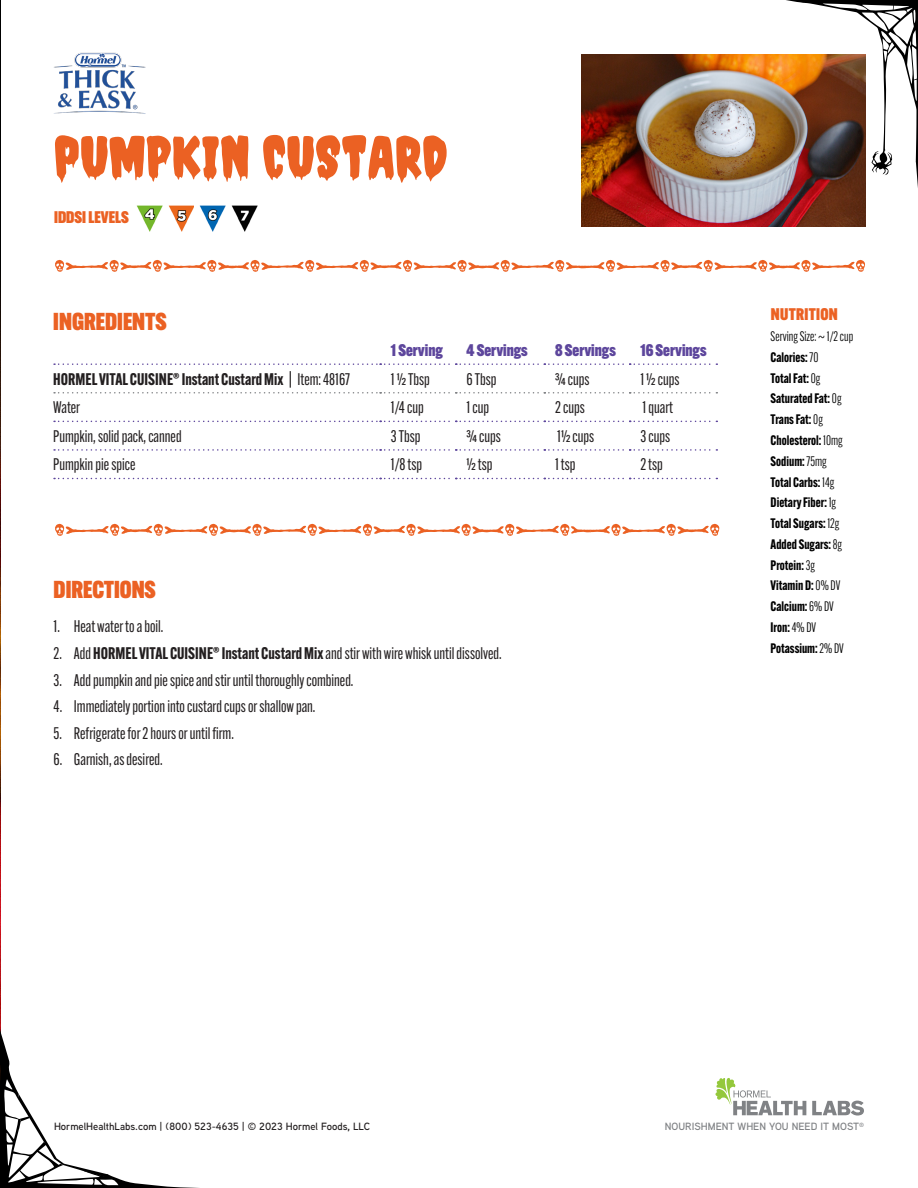
<style>
.page{position:relative;width:918px;height:1188px;background:#fff}
.page>*{position:absolute;margin:0;border:0;box-sizing:border-box;transform-origin:0 0}
.t1{font:61.5px "Spooky Monster";color:#eb6123}
.SUB_HEADER{font:900 24px "Alternate Gothic Cond ATF";color:#eb6123}
.t2{font:16.5px "Alternate Gothic Cond ATF";color:#231f20}
.t3{font:700 16.5px "Alternate Gothic Cond ATF";color:#231f20}
.t4{font:900 16.5px "Alternate Gothic Cond ATF";color:#5d469c}
.INDICATOR{font:900 16.5px "Alternate Gothic Cond ATF";color:#eb6123}
.NUTRITION_SUB{font:900 16.5px "Alternate Gothic Cond ATF";letter-spacing:.02em;color:#eb6123}
.NUTRITION{font:700 13.5px "Alternate Gothic Cond ATF";color:#000}
.NUTRITION-2{font:13.5px "Alternate Gothic Cond ATF";color:#000}
.t5{font:600 10.5px "Aaux Next";color:#231f20}
.t6{font:600 10.5px "Aaux Next";color:#808285}
.s1{font-weight:400}
.s2{font-weight:700}
</style>
<div class="page">
<img style="left:136px;top:205px;width:27px;height:27px">
<img style="left:168px;top:205px;width:26px;height:27px">
<img style="left:199px;top:205px;width:27px;height:27px">
<img style="left:231px;top:205px;width:27px;height:27px">
<svg style="left:0;top:0;width:1px;height:1021px"></svg>
<img style="left:582px;top:54px;width:283px;height:173px">
<svg style="left:0;top:1021px;width:199px;height:167px"></svg>
<svg style="left:54px;top:392px;width:663px;height:2px"></svg>
<svg style="left:54px;top:421px;width:663px;height:1px"></svg>
<svg style="left:54px;top:449px;width:663px;height:2px"></svg>
<svg style="left:54px;top:478px;width:663px;height:1px"></svg>
<svg style="left:54px;top:363px;width:663px;height:2px"></svg>
<img style="left:54px;top:52px;width:92px;height:62px">
<svg style="left:786px;top:0;width:132px;height:189px"></svg>
<svg style="left:55px;top:260px;width:810px;height:12px"></svg>
<svg style="left:55px;top:524px;width:664px;height:12px"></svg>
<hr style="left:0;top:1042px;width:1px;height:146px;background:#000">
<svg style="left:715px;top:1078px;width:91px;height:37px"></svg>
<svg style="left:812px;top:1101px;width:52px;height:15px"></svg>
<p class="t1" style="left:54px;top:123px;width:395px">PUMPKIN CUSTARD</p>
<p class="INDICATOR" style="left:54px;top:207px;width:76px">IDDSI LEVELS</p>
<p class="SUB_HEADER" style="left:53px;top:307px;width:115px">INGREDIENTS</p>
<p class="t4" style="left:391px;top:340px;width:53px">1 Serving</p>
<p class="t4" style="left:467px;top:340px;width:63px">4 Servings</p>
<p class="t4" style="left:555px;top:340px;width:62px">8 Servings</p>
<p class="t4" style="left:640px;top:340px;width:68px">16 Servings</p>
<p class="t3" style="left:53px;top:368px;width:298px">HORMEL VITAL CUISINE® Instant Custard Mix <span class="s1">| Item: 48167</span></p>
<p class="t2" style="left:391px;top:369px;width:40px">1 ½ Tbsp</p>
<p class="t2" style="left:467px;top:369px;width:31px">6 Tbsp</p>
<p class="t2" style="left:555px;top:369px;width:36px">¾ cups</p>
<p class="t2" style="left:640px;top:369px;width:41px">1 ½ cups</p>
<p class="t2" style="left:53px;top:397px;width:28px">Water</p>
<p class="t2" style="left:391px;top:397px;width:34px">1/4 cup</p>
<p class="t2" style="left:467px;top:397px;width:24px">1 cup</p>
<p class="t2" style="left:555px;top:397px;width:31px">2 cups</p>
<p class="t2" style="left:643px;top:397px;width:32px">1 quart</p>
<p class="t2" style="left:53px;top:426px;width:130px">Pumpkin, solid pack, canned</p>
<p class="t2" style="left:391px;top:426px;width:31px">3 Tbsp</p>
<p class="t2" style="left:467px;top:426px;width:36px">¾ cups</p>
<p class="t2" style="left:557px;top:426px;width:38px">1½ cups</p>
<p class="t2" style="left:640px;top:426px;width:31px">3 cups</p>
<p class="t2" style="left:53px;top:455px;width:84px">Pumpkin pie spice</p>
<p class="t2" style="left:391px;top:455px;width:33px">1/8 tsp</p>
<p class="t2" style="left:467px;top:455px;width:27px">½ tsp</p>
<p class="t2" style="left:555px;top:455px;width:22px">1 tsp</p>
<p class="t2" style="left:640px;top:455px;width:24px">2 tsp</p>
<p class="SUB_HEADER" style="left:54px;top:575px;width:104px">DIRECTIONS</p>
<p class="t2" style="left:54px;top:617px;width:111px">1. Heat water to a boil.</p>
<p class="t2" style="left:54px;top:643px;width:450px">2. Add <span class="s2">HORMEL VITAL CUISINE® Instant Custard Mix</span> and stir with wire whisk until dissolved.</p>
<p class="t2" style="left:54px;top:670px;width:301px">3. Add pumpkin and pie spice and stir until thoroughly combined.</p>
<p class="t2" style="left:54px;top:696px;width:263px">4. Immediately portion into custard cups or shallow pan.</p>
<p class="t2" style="left:54px;top:723px;width:182px">5. Refrigerate for 2 hours or until firm.</p>
<p class="t2" style="left:54px;top:749px;width:110px">6. Garnish, as desired.</p>
<p class="NUTRITION_SUB" style="left:771px;top:304px;width:68px">NUTRITION</p>
<p class="NUTRITION-2" style="left:771px;top:328px;width:84px">Serving Size: ~ 1/2 cup</p>
<p class="NUTRITION" style="left:771px;top:349px;width:49px">Calories: <span class="s1">70</span></p>
<p class="NUTRITION" style="left:771px;top:369px;width:51px">Total Fat: <span class="s1">0g</span></p>
<p class="NUTRITION" style="left:771px;top:390px;width:72px">Saturated Fat: <span class="s1">0g</span></p>
<p class="NUTRITION" style="left:771px;top:411px;width:54px">Trans Fat: <span class="s1">0g</span></p>
<p class="NUTRITION" style="left:771px;top:432px;width:74px">Cholesterol: <span class="s1">10mg</span></p>
<p class="NUTRITION" style="left:771px;top:452px;width:58px">Sodium: <span class="s1">75mg</span></p>
<p class="NUTRITION" style="left:771px;top:473px;width:65px">Total Carbs: <span class="s1">14g</span></p>
<p class="NUTRITION" style="left:771px;top:494px;width:67px">Dietary Fiber: <span class="s1">1g</span></p>
<p class="NUTRITION" style="left:771px;top:515px;width:70px">Total Sugars: <span class="s1">12g</span></p>
<p class="NUTRITION" style="left:771px;top:536px;width:73px">Added Sugars: <span class="s1">8g</span></p>
<p class="NUTRITION" style="left:771px;top:556px;width:46px">Protein: <span class="s1">3g</span></p>
<p class="NUTRITION" style="left:771px;top:577px;width:71px">Vitamin D: <span class="s1">0% DV</span></p>
<p class="NUTRITION" style="left:771px;top:598px;width:65px">Calcium: <span class="s1">6% DV</span></p>
<p class="NUTRITION" style="left:771px;top:619px;width:47px">Iron: <span class="s1">4% DV</span></p>
<p class="NUTRITION" style="left:771px;top:640px;width:75px">Potassium: <span class="s1">2% DV</span></p>
<p class="t5" style="left:54px;top:1119px;width:318px">HormelHealthLabs.com | (800) 523-4635 | © 2023 Hormel Foods, LLC</p>
<p class="t6" style="left:665px;top:1119px;width:201px">NOURISHMENT WHEN YOU NEED IT MOST<sup>®</sup></p>
</div>
